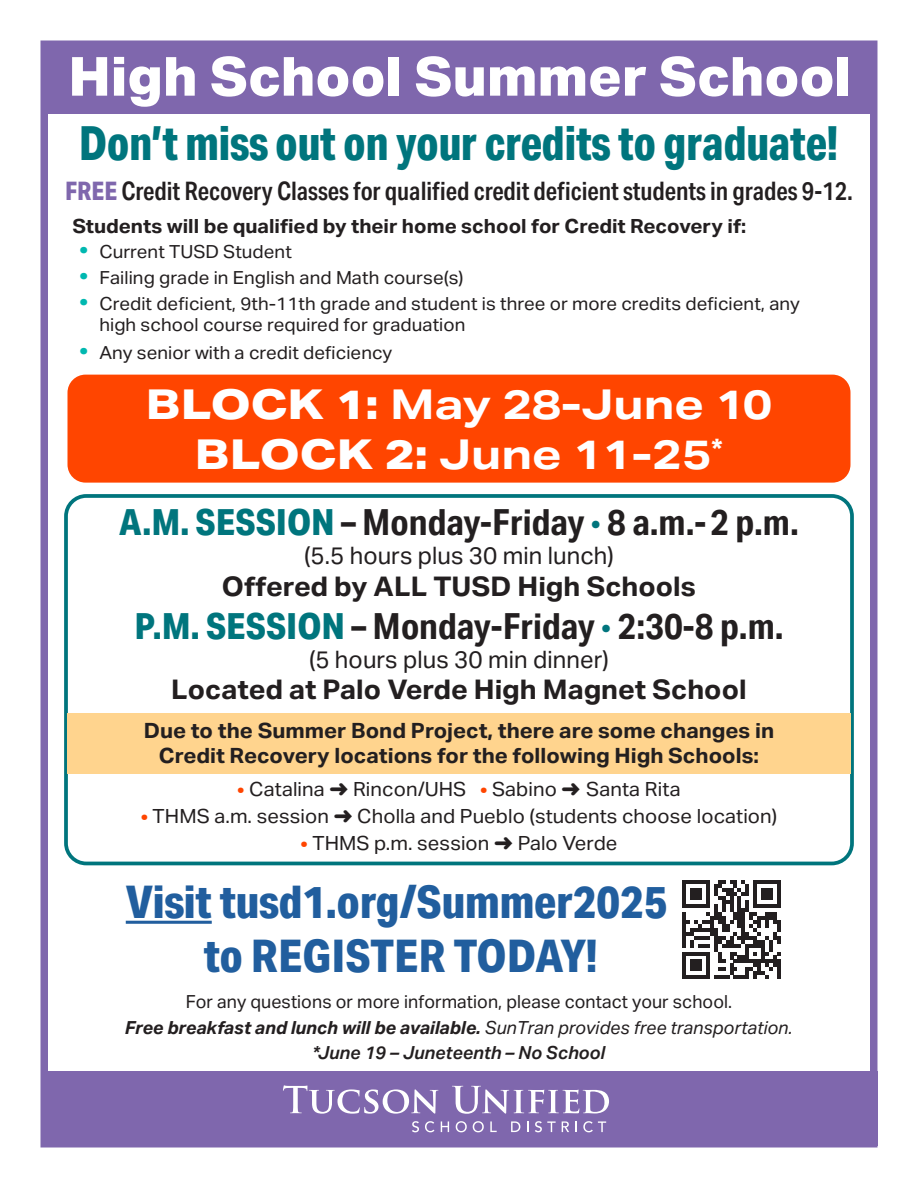
<style>
.page{position:relative;width:918px;height:1188px;background:#fff}
.page>*{position:absolute;margin:0;border:0;box-sizing:border-box;transform-origin:0 0}
.t1{font:800 54px "Aktiv Grotesk";color:#fff;scale:1.05 1}
.t2{font:800 47.1px "Aktiv Grotesk Cd";color:#00757d}
.t3{font:800 45px/54px "Aktiv Grotesk Cd";color:#215e9e;text-align:center;scale:1.05 1}
.t4{font:700 41.1px "Aktiv Grotesk Ex";color:#fff}
.t5{font:700 36px "Aktiv Grotesk Cd";color:#231f20;scale:1.05 1}
.t6{font:700 27px "Aktiv Grotesk";color:#231f20;scale:1.05 1}
.t7{font:600 25.5px "Aktiv Grotesk Cd";color:#231f20}
.t8{font:24px "Aktiv Grotesk";color:#231f20}
.t9{font:700 21px/25.2px "Aktiv Grotesk";color:#231f20;text-align:center;scale:1.05 1}
.t10{font:19.5px "Aktiv Grotesk";color:#231f20;scale:1.05 1}
.t11{font:700 19.5px "Aktiv Grotesk";color:#231f20;scale:1.05 1}
.t12{font:18px/21.6px "Aktiv Grotesk";color:#231f20;scale:1.05 1}
.t13{font:italic 700 18px "Aktiv Grotesk";color:#231f20}
.t14{font:18px "Aktiv Grotesk";color:#231f20}
.t15{font:italic 600 18px "Aktiv Grotesk";color:#231f20}
.s1{font-weight:800;color:#7f67ad}
.s2{font-weight:300;font-size:27px;color:#00b8b0}
.s3{font-weight:800}
.s4{font-weight:800;color:#00757d}
.s5{font-weight:100;color:#00757d}
.s6{color:#ff4500}
.s7{font-weight:400}
</style>
<div class="page">
<div style="left:48px;top:46px;width:822px;height:68px;background:#7f67ad"></div>
<div style="left:68px;top:375px;width:782px;height:108px;background:#ff4500;border-radius:18px"></div>
<div style="left:48px;top:1072px;width:830px;height:74px;background:#7f67ad"></div>
<svg style="left:283px;top:1085px;width:155px;height:29px"></svg>
<svg style="left:452px;top:1086px;width:157px;height:28px"></svg>
<svg style="left:412px;top:1121px;width:7px;height:11px"></svg>
<svg style="left:425px;top:1121px;width:9px;height:11px"></svg>
<svg style="left:441px;top:1121px;width:8px;height:11px"></svg>
<svg style="left:456px;top:1121px;width:11px;height:11px"></svg>
<svg style="left:473px;top:1121px;width:11px;height:11px"></svg>
<svg style="left:490px;top:1121px;width:7px;height:11px"></svg>
<svg style="left:511px;top:1121px;width:9px;height:11px"></svg>
<svg style="left:535px;top:1121px;width:21px;height:11px"></svg>
<svg style="left:562px;top:1121px;width:7px;height:11px"></svg>
<svg style="left:575px;top:1121px;width:2px;height:11px"></svg>
<svg style="left:583px;top:1121px;width:23px;height:11px"></svg>
<hr style="left:126px;top:921px;width:86px;height:3px;background:#215e9e">
<svg style="left:682px;top:880px;width:99px;height:99px"></svg>
<div style="left:64px;top:494px;width:790px;height:371px;border:4px solid #00757d;border-radius:20px"></div>
<div style="left:67px;top:713px;width:784px;height:61px;background:#ffd48e"></div>
<div style="left:40px;top:40px;width:838px;height:1108px;border:8px solid #7f67ad"></div>
<p class="t1" style="left:68px;top:45px;width:747px">High School Summer School</p>
<p class="t2" style="left:79px;top:116px;width:761px">Don’t miss out on your credits to graduate!</p>
<p class="t7" style="left:65px;top:176px;width:789px"><span class="s1">FREE</span> Credit Recovery Classes for qualified credit deficient students in grades 9-12.</p>
<p class="t11" style="left:72px;top:214px;width:643px">Students will be qualified by their home school for Credit Recovery if:</p>
<p class="t12" style="left:79px;top:241px;width:204px"><span class="s2">•</span> Current TUSD Student</p>
<p class="t12" style="left:79px;top:267px;width:368px"><span class="s2">•</span> Failing grade in English and Math course(s)</p>
<p class="t12" style="left:99px;top:293px;width:669px;text-indent:-20px"><span class="s2">•</span> Credit deficient, 9th-11th grade and student is three or more credits deficient, any high school course required for graduation</p>
<p class="t12" style="left:79px;top:342px;width:300px"><span class="s2">•</span> Any senior with a credit deficiency</p>
<p class="t4" style="left:146px;top:381px;width:628px"><span class="s3">BLOCK 1:</span> May 28-June 10</p>
<p class="t4" style="left:195px;top:431px;width:530px"><span class="s3">BLOCK 2:</span> June 11-25<sup>*</sup></p>
<p class="t5" style="left:119px;top:502px;width:649px"><span class="s4">A.M. SESSION</span> – Monday-Friday <span class="s5">•</span> 8 a.m.-2 p.m.</p>
<p class="t8" style="left:304px;top:542px;width:311px">(5.5 hours plus 30 min lunch)</p>
<p class="t6" style="left:222px;top:571px;width:453px">Offered by ALL TUSD High Schools</p>
<p class="t5" style="left:134px;top:605px;width:620px"><span class="s4">P.M. SESSION</span> – Monday-Friday <span class="s5">•</span> 2:30-8 p.m.</p>
<p class="t8" style="left:309px;top:645px;width:301px">(5 hours plus 30 min dinner)</p>
<p class="t6" style="left:171px;top:674px;width:549px">Located at Palo Verde High Magnet School</p>
<p class="t9" style="left:144px;top:718px;width:602px">Due to the Summer Bond Project, there are some changes in<br>Credit Recovery locations for the following High Schools:</p>
<p class="t10" style="left:237px;top:778px;width:424px"><span class="s6">•</span> Catalina ➜ Rincon/UHS <span class="s6">•</span> Sabino ➜ Santa Rita</p>
<p class="t10" style="left:141px;top:805px;width:608px"><span class="s6">•</span> THMS a.m. session ➜ Cholla and Pueblo (students choose location)</p>
<p class="t10" style="left:300px;top:832px;width:304px"><span class="s6">•</span> THMS p.m. session ➜ Palo Verde</p>
<p class="t3" style="left:126px;top:875px;width:517px">Visit tusd1.org/Summer2025 to REGISTER TODAY!</p>
<p class="t14" style="left:186px;top:991px;width:548px">For any questions or more information, please contact your school.</p>
<p class="t13" style="left:125px;top:1017px;width:669px">Free breakfast and lunch will be available. <span class="s7">SunTran provides free transportation.</span></p>
<p class="t15" style="left:313px;top:1043px;width:294px">*June 19 – Juneteenth – No School</p>
</div>
